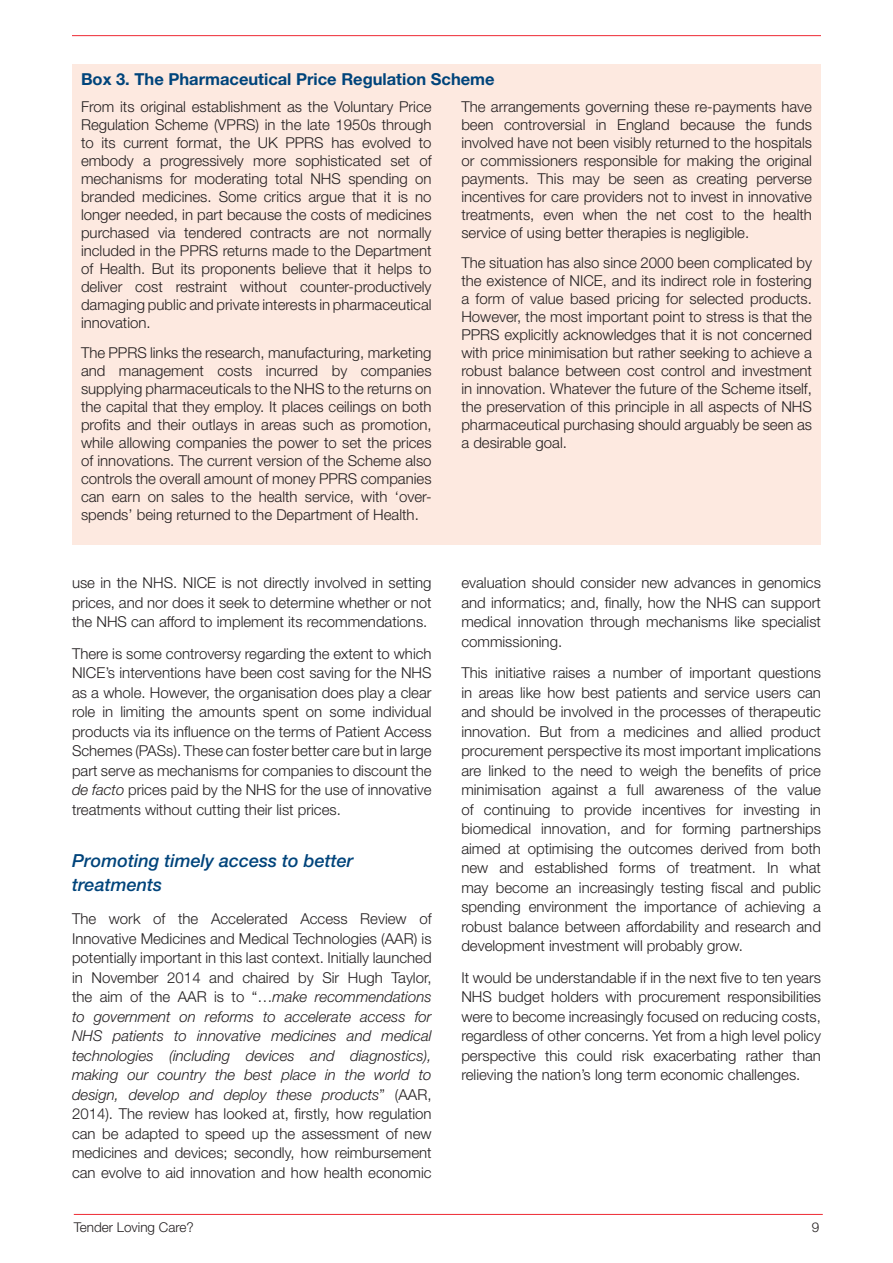
<style>
.page{position:relative;width:893px;height:1263px;background:#fff}
.page>*{position:absolute;margin:0;border:0;box-sizing:border-box;transform-origin:0 0}
.b{font:italic 500 18px/24px "Helvetica Neue LT Std";color:#00447b}
.box_header{font:700 16.5px "Helvetica Neue LT Std";color:#00447b}
.text{font:300 15px/19.5px "Helvetica Neue LT Std";color:#231f20;text-align:justify}
.box_text{font:300 15px/18px "Helvetica Neue LT Std";color:#231f20;text-align:justify}
.t1{font:300 13.5px "Helvetica Neue LT Std";color:#231f20}
.s1{font-style:italic}
</style>
<div class="page">
<hr style="left:72px;top:35px;width:749px;height:1px;background:#ee2a33">
<hr style="left:74px;top:1214px;width:749px;height:1px;background:#ee2a33">
<div style="left:72px;top:64px;width:749px;height:480px;background:#fde9e0"></div>
<p class="box_header" style="left:81px;top:68px;width:415px">Box 3. The Pharmaceutical Price Regulation Scheme</p>
<p class="box_text" style="left:81px;top:97px;width:352px">From its original establishment as the Voluntary Price Regulation Scheme (VPRS) in the late 1950s through to its current format, the UK PPRS has evolved to embody a progressively more sophisticated set of mechanisms for moderating total NHS spending on branded medicines. Some critics argue that it is no longer needed, in part because the costs of medicines purchased via tendered contracts are not normally included in the PPRS returns made to the Department of Health. But its proponents believe that it helps to deliver cost restraint without counter-productively damaging public and private interests in pharmaceutical innovation.</p>
<p class="box_text" style="left:81px;top:343px;width:352px">The PPRS links the research, manufacturing, marketing and management costs incurred by companies supplying pharmaceuticals to the NHS to the returns on the capital that they employ. It places ceilings on both profits and their outlays in areas such as promotion, while allowing companies the power to set the prices of innovations. The current version of the Scheme also controls the overall amount of money PPRS companies can earn on sales to the health service, with ‘over&shy;spends’ being returned to the Department of Health.</p>
<p class="box_text" style="left:461px;top:97px;width:352px">The arrangements governing these re-payments have been controversial in England because the funds involved have not been visibly returned to the hospitals or commissioners responsible for making the original payments. This may be seen as creating perverse incentives for care providers not to invest in innovative treatments, even when the net cost to the health service of using better therapies is negligible.</p>
<p class="box_text" style="left:461px;top:253px;width:352px">The situation has also since 2000 been complicated by the existence of NICE, and its indirect role in fostering a form of value based pricing for selected products.<br>However, the most important point to stress is that the PPRS explicitly acknowledges that it is not concerned with price minimisation but rather seeking to achieve a robust balance between cost control and investment in innovation. Whatever the future of the Scheme itself, the preservation of this principle in all aspects of NHS pharmaceutical purchasing should arguably be seen as a desirable goal.</p>
<p class="text" style="left:72px;top:573px;width:361px">use in the NHS. NICE is not directly involved in setting prices, and nor does it seek to determine whether or not the NHS can afford to implement its recommendations.</p>
<p class="text" style="left:72px;top:643px;width:361px">There is some controversy regarding the extent to which NICE’s interventions have been cost saving for the NHS as a whole. However, the organisation does play a clear role in limiting the amounts spent on some individual products via its influence on the terms of Patient Access Schemes (PASs). These can foster better care but in large part serve as mechanisms for companies to discount the <span class="s1">de facto</span> prices paid by the NHS for the use of innovative treatments without cutting their list prices.</p>
<p class="b" style="left:72px;top:849px;width:283px">Promoting timely access to better treatments</p>
<p class="text" style="left:72px;top:909px;width:361px">The work of the Accelerated Access Review of Innovative Medicines and Medical Technologies (AAR) is potentially important in this last context. Initially launched in November 2014 and chaired by Sir Hugh Taylor, the aim of the AAR is to “…<span class="s1">make recommendations to government on reforms to accelerate access for NHS patients to innovative medicines and medical technologies (including devices and diagnostics), making our country the best place in the world to design, develop and deploy these products</span>” (AAR, 2014). The review has looked at, firstly, how regulation can be adapted to speed up the assessment of new medicines and devices; secondly, how reimbursement can evolve to aid innovation and how health economic</p>
<p class="text" style="left:461px;top:573px;width:361px">evaluation should consider new advances in genomics and informatics; and, finally, how the NHS can support medical innovation through mechanisms like specialist commissioning.</p>
<p class="text" style="left:461px;top:663px;width:361px">This initiative raises a number of important questions in areas like how best patients and service users can and should be involved in the processes of therapeutic innovation. But from a medicines and allied product procurement perspective its most important implications are linked to the need to weigh the benefits of price minimisation against a full awareness of the value of continuing to provide incentives for investing in biomedical innovation, and for forming partnerships aimed at optimising the outcomes derived from both new and established forms of treatment. In what may become an increasingly testing fiscal and public spending environment the importance of achieving a robust balance between affordability and research and development investment will probably grow.</p>
<p class="text" style="left:461px;top:967px;width:361px">It would be understandable if in the next five to ten years NHS budget holders with procurement responsibilities were to become increasingly focused on reducing costs, regardless of other concerns. Yet from a high level policy perspective this could risk exacerbating rather than relieving the nation’s long term economic challenges.</p>
<p class="t1" style="left:74px;top:1219px;width:121px">Tender Loving Care?</p>
<p class="t1" style="left:812px;top:1219px;width:9px">9</p>
</div>
